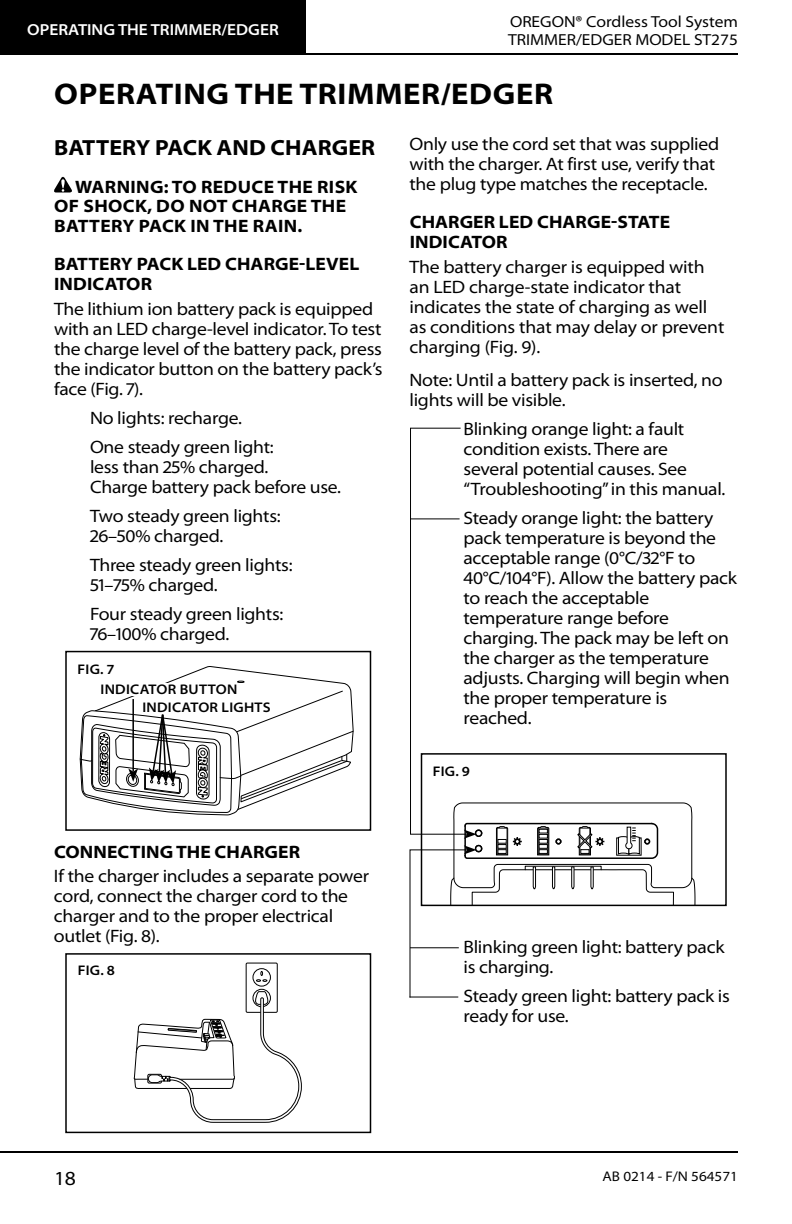
<style>
.page{position:relative;width:792px;height:1224px;background:#fff}
.page>*{position:absolute;margin:0;border:0;box-sizing:border-box;transform-origin:0 0}
.t1{font:700 semi-expanded 30px "Myriad Pro";letter-spacing:.02em;color:#000}
.t2{font:700 semi-expanded 22px "Myriad Pro";letter-spacing:.005em;color:#000}
.t3{font:semi-expanded 20px "Myriad Pro";color:#000}
.t4{font:semi-expanded 18px/20px "Myriad Pro";letter-spacing:-.015em;color:#000}
.t5{font:700 semi-expanded 18px/20px "Myriad Pro";letter-spacing:.005em;color:#000}
.t6{font:semi-expanded 16px/18px "Myriad Pro";color:#000}
.t7{font:600 semi-expanded 16px "Myriad Pro";color:#fff}
.t8{font:600 semi-expanded 14px "Myriad Pro";letter-spacing:.02em;color:#000}
.t9{font:semi-expanded 14px "Myriad Pro";color:#000}
</style>
<div class="page">
<div style="left:0;top:0;width:306px;height:54px;background:#000"></div>
<hr style="left:0;top:1151px;width:738px;height:2px;background:#000">
<hr style="left:0;top:53px;width:738px;height:2px;background:#000">
<svg style="left:54px;top:176px;width:18px;height:16px"></svg>
<div style="left:65px;top:651px;width:306px;height:180px;border:2px solid #000"></div>
<svg style="left:79px;top:666px;width:275px;height:150px"></svg>
<div style="left:255px;top:991px;width:13px;height:14px;border:1px solid #000;border-radius:3px"></div>
<div style="left:246px;top:963px;width:32px;height:50px;border:1px solid #000"></div>
<div style="left:253px;top:968px;width:18px;height:18px;border:1px solid #000;border-radius:50%"></div>
<div style="left:253px;top:989px;width:18px;height:18px;border:1px solid #000;border-radius:50%"></div>
<svg style="left:133px;top:997px;width:169px;height:126px"></svg>
<svg style="left:256px;top:971px;width:11px;height:11px"></svg>
<div style="left:65px;top:953px;width:306px;height:180px;border:2px solid #000"></div>
<svg style="left:409px;top:427px;width:287px;height:571px"></svg>
<hr style="left:410px;top:518px;width:50px;height:1px;background:#000">
<p class="t7" style="left:27px;top:21px;width:253px">OPERATING THE TRIMMER/EDGER</p>
<p class="t6" style="left:508px;top:13px;width:231px">OREGON® Cordless Tool System<br>TRIMMER/EDGER MODEL ST275</p>
<h1 class="t1" style="left:54px;top:76px;width:500px">OPERATING THE TRIMMER/EDGER</h1>
<p class="t2" style="left:54px;top:135px;width:322px">BATTERY PACK AND CHARGER</p>
<p class="t5" style="left:54px;top:177px;width:305px;text-indent:21px">WARNING: TO REDUCE THE RISK<br>OF SHOCK, DO NOT CHARGE THE<br>BATTERY PACK IN THE RAIN.</p>
<p class="t5" style="left:54px;top:255px;width:307px">BATTERY PACK LED CHARGE-LEVEL<br>INDICATOR</p>
<p class="t4" style="left:54px;top:299px;width:330px">The lithium ion battery pack is equipped with an LED charge-level indicator. To test the charge level of the battery pack, press the indicator button on the battery pack’s face (Fig. 7).</p>
<p class="t4" style="left:90px;top:404px;width:185px;line-height:29px">No lights: recharge.<br>One steady green light:</p>
<p class="t4" style="left:90px;top:457px;width:251px">less than 25% charged.<br>Charge battery pack before use.</p>
<p class="t4" style="left:90px;top:506px;width:192px">Two steady green lights:<br>26–50% charged.</p>
<p class="t4" style="left:90px;top:555px;width:204px">Three steady green lights:<br>51–75% charged.</p>
<p class="t4" style="left:90px;top:604px;width:195px">Four steady green lights:<br>76–100% charged.</p>
<p class="t4" style="left:409px;top:135px;width:311px">Only use the cord set that was supplied with the charger. At first use, verify that the plug type matches the receptacle.</p>
<p class="t5" style="left:410px;top:213px;width:262px">CHARGER LED CHARGE-STATE<br>INDICATOR</p>
<p class="t4" style="left:409px;top:257px;width:316px">The battery charger is equipped with an LED charge-state indicator that indicates the state of charging as well as conditions that may delay or prevent charging (Fig. 9).</p>
<p class="t4" style="left:409px;top:370px;width:315px">Note: Until a battery pack is inserted, no lights will be visible.</p>
<p class="t4" style="left:463px;top:419px;width:262px">Blinking orange light: a fault condition exists. There are several potential causes. See “Troubleshooting” in this manual.</p>
<p class="t4" style="left:463px;top:508px;width:275px">Steady orange light: the battery pack temperature is beyond the acceptable range (0°C/32°F to<br>40°C/104°F). Allow the battery pack to reach the acceptable temperature range before charging. The pack may be left on the charger as the temperature adjusts. Charging will begin when the proper temperature is reached.</p>
<p class="t8" style="left:77px;top:661px;width:39px">FIG. 7</p>
<p class="t8" style="left:101px;top:682px;width:138px">INDICATOR BUTTON</p>
<p class="t8" style="left:142px;top:700px;width:130px">INDICATOR LIGHTS</p>
<p class="t5" style="left:54px;top:842px;width:248px">CONNECTING THE CHARGER</p>
<p class="t4" style="left:54px;top:866px;width:317px">If the charger includes a separate power cord, connect the charger cord to the charger and to the proper electrical outlet (Fig. 8).</p>
<p class="t8" style="left:78px;top:963px;width:39px">FIG. 8</p>
<p class="t3" style="left:54px;top:1167px;width:23px">18</p>
<p class="t8" style="left:433px;top:764px;width:39px">FIG. 9</p>
<p class="t4" style="left:463px;top:937px;width:263px">Blinking green light: battery pack is charging.</p>
<p class="t4" style="left:463px;top:986px;width:268px">Steady green light: battery pack is ready for use.</p>
<p class="t9" style="left:603px;top:1168px;width:137px">AB 0214 - F/N 564571</p>
</div>
